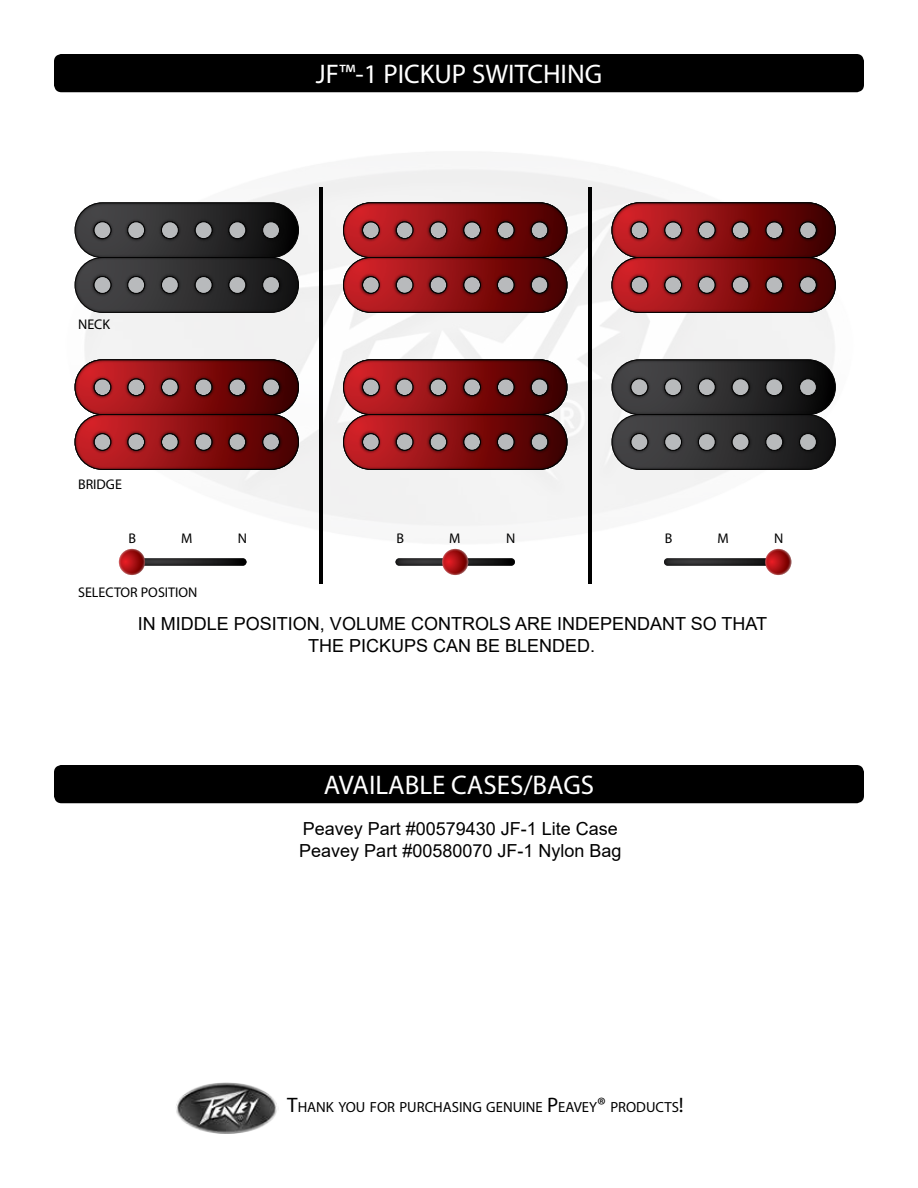
<style>
.page{position:relative;width:918px;height:1188px;background:#fff}
.page>*{position:absolute;margin:0;border:0;box-sizing:border-box;transform-origin:0 0}
.t1{font:27px "Myriad Pro";color:#fff}
.t2{font:18px/21.6px "Arial";color:#000}
.t3{font:14.7px "Myriad Pro";color:#000}
.t4{font:14.1px "Myriad Pro";color:#000}
.s1{font-size:21px}
</style>
<div class="page">
<img style="left:85px;top:169px;width:750px;height:376px">
<svg style="left:74px;top:202px;width:225px;height:111px;background:#3d3d3e"></svg>
<div style="left:94px;top:277px;width:17px;height:16px;background:#b8babc;border-radius:50%"></div>
<div style="left:94px;top:276px;width:17px;height:18px;border:1px solid #000;border-radius:50%"></div>
<div style="left:128px;top:277px;width:17px;height:16px;background:#b8babc;border-radius:50%"></div>
<div style="left:127px;top:276px;width:18px;height:18px;border:1px solid #000;border-radius:50%"></div>
<div style="left:161px;top:277px;width:17px;height:16px;background:#b8babc;border-radius:50%"></div>
<div style="left:161px;top:276px;width:18px;height:18px;border:1px solid #000;border-radius:50%"></div>
<div style="left:195px;top:277px;width:17px;height:16px;background:#b8babc;border-radius:50%"></div>
<div style="left:195px;top:276px;width:17px;height:18px;border:1px solid #000;border-radius:50%"></div>
<div style="left:229px;top:277px;width:17px;height:16px;background:#b8babc;border-radius:50%"></div>
<div style="left:229px;top:276px;width:17px;height:18px;border:1px solid #000;border-radius:50%"></div>
<div style="left:263px;top:277px;width:17px;height:16px;background:#b8babc;border-radius:50%"></div>
<div style="left:262px;top:276px;width:18px;height:18px;border:1px solid #000;border-radius:50%"></div>
<svg style="left:74px;top:359px;width:225px;height:111px;background:#882a2c"></svg>
<svg style="left:343px;top:359px;width:225px;height:111px;background:#86292b"></svg>
<svg style="left:343px;top:202px;width:225px;height:111px;background:#8a2a2c"></svg>
<svg style="left:611px;top:359px;width:225px;height:111px;background:#3d3d3e"></svg>
<div style="left:631px;top:434px;width:17px;height:16px;background:#b8babc;border-radius:50%"></div>
<div style="left:631px;top:433px;width:17px;height:18px;border:1px solid #000;border-radius:50%"></div>
<div style="left:665px;top:434px;width:17px;height:16px;background:#b8babc;border-radius:50%"></div>
<div style="left:664px;top:433px;width:18px;height:18px;border:1px solid #000;border-radius:50%"></div>
<div style="left:698px;top:434px;width:17px;height:16px;background:#b8babc;border-radius:50%"></div>
<div style="left:698px;top:433px;width:18px;height:18px;border:1px solid #000;border-radius:50%"></div>
<div style="left:732px;top:434px;width:17px;height:16px;background:#b8babc;border-radius:50%"></div>
<div style="left:732px;top:433px;width:17px;height:18px;border:1px solid #000;border-radius:50%"></div>
<div style="left:766px;top:434px;width:17px;height:16px;background:#b8babc;border-radius:50%"></div>
<div style="left:766px;top:433px;width:17px;height:18px;border:1px solid #000;border-radius:50%"></div>
<div style="left:800px;top:434px;width:16px;height:16px;background:#b8babc;border-radius:50%"></div>
<div style="left:799px;top:433px;width:18px;height:18px;border:1px solid #000;border-radius:50%"></div>
<svg style="left:611px;top:202px;width:225px;height:111px;background:#882a2b"></svg>
<svg style="left:127px;top:558px;width:119px;height:8px"></svg>
<svg style="left:119px;top:549px;width:26px;height:26px"></svg>
<svg style="left:396px;top:558px;width:119px;height:8px"></svg>
<svg style="left:442px;top:549px;width:26px;height:26px"></svg>
<svg style="left:664px;top:558px;width:119px;height:8px"></svg>
<svg style="left:765px;top:549px;width:26px;height:26px"></svg>
<hr style="left:319px;top:188px;width:3px;height:396px;background:#000">
<hr style="left:589px;top:188px;width:3px;height:396px;background:#000">
<div style="left:54px;top:54px;width:810px;height:38px;background:#000;border-radius:8px"></div>
<img style="left:176px;top:1082px;width:101px;height:52px">
<div style="left:54px;top:765px;width:810px;height:38px;background:#000;border-radius:8px"></div>
<h1 class="t1" style="left:316px;top:58px;width:288px">JF™-1 PICKUP SWITCHING</h1>
<p class="t4" style="left:78px;top:315px;width:33px">NECK</p>
<p class="t4" style="left:78px;top:476px;width:45px">BRIDGE</p>
<p class="t4" style="left:128px;top:530px;width:9px">B</p>
<p class="t4" style="left:181px;top:530px;width:13px">M</p>
<p class="t4" style="left:238px;top:530px;width:11px">N</p>
<p class="t4" style="left:397px;top:530px;width:9px">B</p>
<p class="t4" style="left:449px;top:530px;width:13px">M</p>
<p class="t4" style="left:506px;top:530px;width:11px">N</p>
<p class="t4" style="left:665px;top:530px;width:9px">B</p>
<p class="t4" style="left:717px;top:530px;width:13px">M</p>
<p class="t4" style="left:774px;top:530px;width:11px">N</p>
<p class="t4" style="left:78px;top:584px;width:121px">SELECTOR POSITION</p>
<p class="t2" style="left:138px;top:613px;width:631px;text-align:center">IN MIDDLE POSITION, VOLUME CONTROLS ARE INDEPENDANT SO THAT<br>THE PICKUPS CAN BE BLENDED.</p>
<h1 class="t1" style="left:324px;top:769px;width:272px">AVAILABLE CASES/BAGS</h1>
<p class="t2" style="left:299px;top:818px;width:324px">Peavey Part #00579430 JF-1 Lite Case<br>Peavey Part #00580070 JF-1 Nylon Bag</p>
<p class="t3" style="left:287px;top:1098px;width:398px"><span class="s1">T</span>HANK YOU FOR PURCHASING GENUINE <span class="s1">P</span>EAVEY<span class="s1">®</span> PRODUCTS<span class="s1">!</span></p>
</div>
